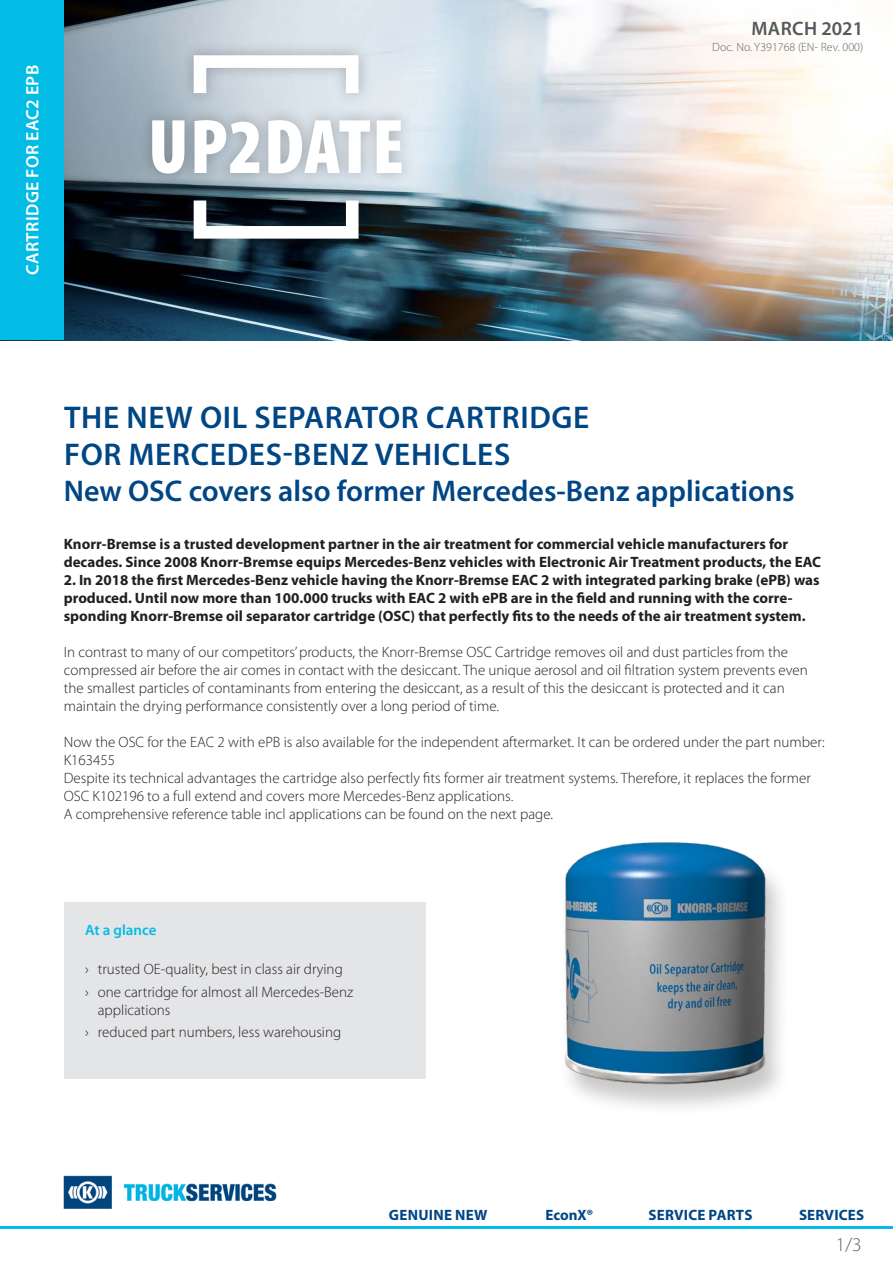
<style>
.page{position:relative;width:893px;height:1263px;background:#fff}
.page>*{position:absolute;margin:0;border:0;box-sizing:border-box;transform-origin:0 0}
.t1{font:900 condensed 78px "Myriad Pro";letter-spacing:.01em;color:#fff}
.HEADLINE{font:600 31.5px/37.8px "Myriad Pro";letter-spacing:.02em;color:#004684}
.HEADLINE-2{font:600 30px "Myriad Pro";color:#004684}
.t2{font:600 19.5px "Myriad Pro";letter-spacing:.015em;color:#57585a}
.t3{font:300 19.5px "Myriad Pro";color:#636366}
.t4{font:600 18px "Myriad Pro";letter-spacing:.02em;color:#fff}
.BODY_Text{font:300 15px/18px "Myriad Pro";color:#231f20}
.BODY_Text-2{font:700 15px/18px "Myriad Pro";color:#231f20}
.t5{font:700 15px "Myriad Pro";letter-spacing:.015em;color:#004684}
.Light_Blue_BODY_text{font:600 15px "Myriad Pro";color:#02bce5}
.t6{font:300 12px "Myriad Pro";color:#636366}
</style>
<div class="page">
<img style="left:64px;top:1176px;width:213px;height:32px">
<hr style="left:0;top:1226px;width:893px;height:3px;background:#02bce5">
<img style="left:64px;top:0;width:829px;height:340px">
<div style="left:0;top:0;width:64px;height:340px;background:#02bce5"></div>
<div style="left:138px;top:41px;width:278px;height:212px;background:#231f20;opacity:.3"></div>
<div style="left:194px;top:194px;width:165px;height:45px;border:13px solid #fff"></div>
<div style="left:194px;top:55px;width:165px;height:44px;border:13px solid #fff"></div>
<img style="left:565px;top:842px;width:216px;height:265px">
<div style="left:64px;top:903px;width:361px;height:176px;background:#e4e5e7"></div>
<p class="t4" style="left:21px;top:275px;width:212px;rotate:-90deg">CARTRIDGE FOR EAC2 EPB</p>
<h1 class="t1" style="left:148px;top:104px;width:258px">UP2DATE</h1>
<h3 class="t2" style="left:751px;top:16px;width:113px">MARCH 2021</h3>
<p class="t6" style="left:712px;top:40px;width:152px">Doc. No. Y391768 (EN- Rev. 000)</p>
<p class="HEADLINE" style="left:64px;top:397px;width:527px">THE NEW OIL SEPARATOR CARTRIDGE<br>FOR MERCEDES-BENZ VEHICLES</p>
<p class="HEADLINE-2" style="left:64px;top:472px;width:732px">New OSC covers also former Mercedes-Benz applications</p>
<p class="BODY_Text-2" style="left:64px;top:535px;width:759px">Knorr-Bremse is a trusted development partner in the air treatment for commercial vehicle manufacturers for decades. Since 2008 Knorr-Bremse equips Mercedes-Benz vehicles with Electronic Air Treatment products, the EAC</p>
<p class="BODY_Text-2" style="left:64px;top:571px;width:757px">2. In 2018 the first Mercedes-Benz vehicle having the Knorr-Bremse EAC 2 with integrated parking brake (ePB) was produced. Until now more than 100.000 trucks with EAC 2 with ePB are in the field and running with the corre&shy;sponding Knorr-Bremse oil separator cartridge (OSC) that perfectly fits to the needs of the air treatment system.</p>
<p class="BODY_Text" style="left:64px;top:643px;width:746px">In contrast to many of our competitors’ products, the Knorr-Bremse OSC Cartridge removes oil and dust particles from the compressed air before the air comes in contact with the desiccant. The unique aerosol and oil filtration system prevents even the smallest particles of contaminants from entering the desiccant, as a result of this the desiccant is protected and it can maintain the drying performance consistently over a long period of time.</p>
<p class="BODY_Text" style="left:64px;top:733px;width:762px">Now the OSC for the EAC 2 with ePB is also available for the independent aftermarket. It can be ordered under the part number:<br>K163455</p>
<p class="BODY_Text" style="left:64px;top:769px;width:748px">Despite its technical advantages the cartridge also perfectly fits former air treatment systems. Therefore, it replaces the former<br>OSC K102196 to a full extend and covers more Mercedes-Benz applications.</p>
<p class="BODY_Text" style="left:64px;top:805px;width:491px">A comprehensive reference table incl applications can be found on the next page.</p>
<p class="Light_Blue_BODY_text" style="left:85px;top:921px;width:73px">At a glance</p>
<p class="BODY_Text" style="left:85px;top:960px;width:259px">› trusted OE-quality, best in class air drying</p>
<p class="BODY_Text" style="left:98px;top:982px;width:257px;text-indent:-13px">› one cartridge for almost all Mercedes-Benz applications</p>
<p class="BODY_Text" style="left:85px;top:1023px;width:258px">› reduced part numbers, less warehousing</p>
<p class="t5" style="left:389px;top:1206px;width:100px">GENUINE NEW</p>
<p class="t5" style="left:545px;top:1206px;width:49px">EconX®</p>
<p class="t5" style="left:648px;top:1206px;width:105px">SERVICE PARTS</p>
<p class="t5" style="left:799px;top:1206px;width:67px">SERVICES</p>
<h3 class="t3" style="left:836px;top:1232px;width:27px">1/3</h3>
</div>
